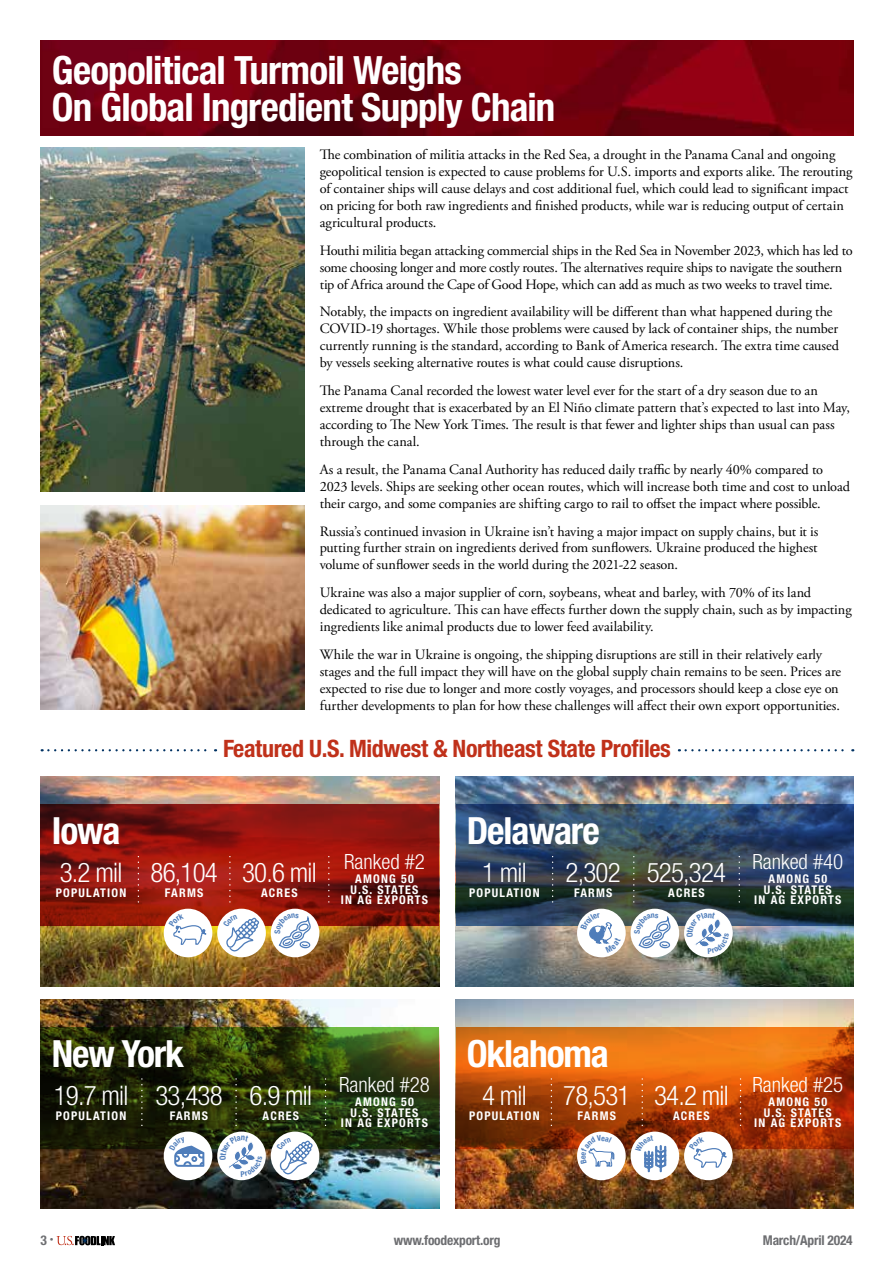
<style>
.page{position:relative;width:894px;height:1263px;background:#fff}
.page>*{position:absolute;margin:0;border:0;box-sizing:border-box;transform-origin:0 0}
.t1{font:700 condensed 39px/37.5px "Helvetica Neue LT Std";letter-spacing:-.02em;color:#fff}
.t2{font:700 condensed 37.5px "Helvetica Neue LT Std";letter-spacing:-.03em;color:#fff}
.t3{font:300 condensed 27px "Helvetica Neue LT Std";letter-spacing:-.03em;color:#fff}
.t4{font:700 condensed 24px "Helvetica Neue LT Std";letter-spacing:-.015em;color:#c0311a}
.t5{font:300 condensed 21px "Helvetica Neue LT Std";color:#fff}
.t6{font:14.25px/17px "Adobe Garamond Pro";letter-spacing:-.005em;color:#000}
.t7{font:700 condensed 13.5px "Helvetica Neue LT Std";letter-spacing:-.015em;color:#6d6e71}
.t8{font:700 condensed 12px/10.5px "Helvetica Neue LT Std";letter-spacing:.1em;color:#fff;text-align:center}
</style>
<div class="page">
<svg style="left:56px;top:1235px;width:59px;height:10px"></svg>
<img style="left:41px;top:40px;width:812px;height:95px">
<img style="left:455px;top:999px;width:398px;height:210px">
<svg style="left:455px;top:1026px;width:398px;height:122px;background:#c1530d"></svg>
<img style="left:40px;top:777px;width:399px;height:209px">
<svg style="left:40px;top:804px;width:399px;height:121px;background:#8c150e"></svg>
<div style="left:630px;top:1131px;width:49px;height:49px;background:#fff;border-radius:50%"></div>
<div style="left:577px;top:1131px;width:48px;height:49px;background:#fff;border-radius:50%"></div>
<div style="left:683px;top:1131px;width:49px;height:49px;background:#fff;border-radius:50%"></div>
<img style="left:455px;top:777px;width:398px;height:209px">
<svg style="left:455px;top:804px;width:398px;height:121px;background:#2e4356"></svg>
<img style="left:40px;top:999px;width:399px;height:210px">
<svg style="left:40px;top:1026px;width:399px;height:122px;background:#27340c"></svg>
<svg style="left:141px;top:1079px;width:1px;height:47px"></svg>
<svg style="left:235px;top:1079px;width:2px;height:47px"></svg>
<svg style="left:325px;top:1079px;width:1px;height:47px"></svg>
<svg style="left:217px;top:1131px;width:49px;height:49px"></svg>
<svg style="left:683px;top:908px;width:49px;height:49px"></svg>
<div style="left:164px;top:1131px;width:48px;height:49px;background:#fff;border-radius:50%"></div>
<svg style="left:270px;top:1131px;width:49px;height:49px"></svg>
<div style="left:217px;top:908px;width:49px;height:49px;background:#fff;border-radius:50%"></div>
<svg style="left:550px;top:1079px;width:2px;height:47px"></svg>
<svg style="left:641px;top:1079px;width:1px;height:47px"></svg>
<svg style="left:739px;top:1079px;width:2px;height:47px"></svg>
<div style="left:164px;top:908px;width:48px;height:49px;background:#fff;border-radius:50%"></div>
<svg style="left:138px;top:856px;width:1px;height:47px"></svg>
<svg style="left:229px;top:856px;width:1px;height:47px"></svg>
<svg style="left:328px;top:856px;width:1px;height:47px"></svg>
<svg style="left:551px;top:856px;width:2px;height:47px"></svg>
<svg style="left:633px;top:856px;width:1px;height:47px"></svg>
<svg style="left:738px;top:856px;width:1px;height:47px"></svg>
<div style="left:270px;top:908px;width:49px;height:49px;background:#fff;border-radius:50%"></div>
<div style="left:630px;top:908px;width:49px;height:49px;background:#fff;border-radius:50%"></div>
<div style="left:577px;top:908px;width:48px;height:49px;background:#fff;border-radius:50%"></div>
<svg style="left:42px;top:749px;width:174px;height:2px"></svg>
<svg style="left:685px;top:749px;width:168px;height:2px"></svg>
<img style="left:40px;top:147px;width:264px;height:345px">
<img style="left:40px;top:505px;width:264px;height:204px">
<svg style="left:634px;top:1135px;width:32px;height:37px"></svg>
<svg style="left:580px;top:1135px;width:34px;height:49px"></svg>
<svg style="left:688px;top:1135px;width:39px;height:33px"></svg>
<svg style="left:220px;top:1135px;width:42px;height:41px"></svg>
<svg style="left:686px;top:912px;width:42px;height:41px"></svg>
<svg style="left:169px;top:1136px;width:35px;height:30px"></svg>
<svg style="left:276px;top:1137px;width:38px;height:39px"></svg>
<svg style="left:223px;top:914px;width:37px;height:39px"></svg>
<svg style="left:169px;top:912px;width:38px;height:33px"></svg>
<svg style="left:274px;top:913px;width:36px;height:39px"></svg>
<svg style="left:634px;top:913px;width:36px;height:39px"></svg>
<svg style="left:580px;top:908px;width:40px;height:72px"></svg>
<h1 class="t1" style="left:52px;top:51px;width:504px">Geopolitical Turmoil Weighs<br>On Global Ingredient Supply Chain</h1>
<p class="t6" style="left:319px;top:146px;width:534px">The combination of militia attacks in the Red Sea, a drought in the Panama Canal and ongoing geopolitical tension is expected to cause problems for U.S. imports and exports alike. The rerouting of container ships will cause delays and cost additional fuel, which could lead to significant impact on pricing for both raw ingredients and finished products, while war is reducing output of certain agricultural products.</p>
<p class="t6" style="left:319px;top:242px;width:534px">Houthi militia began attacking commercial ships in the Red Sea in November 2023, which has led to some choosing longer and more costly routes. The alternatives require ships to navigate the southern tip of Africa around the Cape of Good Hope, which can add as much as two weeks to travel time.</p>
<p class="t6" style="left:319px;top:304px;width:520px">Notably, the impacts on ingredient availability will be different than what happened during the COVID-19 shortages. While those problems were caused by lack of container ships, the number currently running is the standard, according to Bank of America research. The extra time caused by vessels seeking alternative routes is what could cause disruptions.</p>
<p class="t6" style="left:319px;top:382px;width:531px">The Panama Canal recorded the lowest water level ever for the start of a dry season due to an extreme drought that is exacerbated by an El Niño climate pattern that’s expected to last into May, according to The New York Times. The result is that fewer and lighter ships than usual can pass through the canal.</p>
<p class="t6" style="left:319px;top:461px;width:531px">As a result, the Panama Canal Authority has reduced daily traffic by nearly 40% compared to<br>2023 levels. Ships are seeking other ocean routes, which will increase both time and cost to unload their cargo, and some companies are shifting cargo to rail to offset the impact where possible.</p>
<p class="t6" style="left:319px;top:523px;width:500px;text-align:justify">Russia’s continued invasion in Ukraine isn’t having a major impact on supply chains, but it is putting further strain on ingredients derived from sunflowers. Ukraine produced the highest volume of sunflower seeds in the world during the 2021-22 season.</p>
<p class="t6" style="left:319px;top:585px;width:533px">Ukraine was also a major supplier of corn, soybeans, wheat and barley, with 70% of its land dedicated to agriculture. This can have effects further down the supply chain, such as by impacting ingredients like animal products due to lower feed availability.</p>
<p class="t6" style="left:319px;top:646px;width:522px">While the war in Ukraine is ongoing, the shipping disruptions are still in their relatively early stages and the full impact they will have on the global supply chain remains to be seen. Prices are expected to rise due to longer and more costly voyages, and processors should keep a close eye on further developments to plan for how these challenges will affect their own export opportunities.</p>
<h3 class="t4" style="left:223px;top:733px;width:449px">Featured U.S. Midwest &amp; Northeast State Profiles</h3>
<h2 class="t2" style="left:52px;top:808px;width:70px">Iowa</h2>
<h2 class="t2" style="left:466px;top:808px;width:134px">Delaware</h2>
<h3 class="t3" style="left:60px;top:856px;width:64px">3.2 mil</h3>
<p class="t8" style="left:56px;top:887px;width:72px">POPULATION</p>
<h3 class="t3" style="left:150px;top:856px;width:69px">86,104</h3>
<p class="t8" style="left:165px;top:887px;width:40px">FARMS</p>
<h3 class="t3" style="left:242px;top:856px;width:76px">30.6 mil</h3>
<p class="t8" style="left:261px;top:887px;width:38px">ACRES</p>
<h3 class="t5" style="left:344px;top:849px;width:82px">Ranked #2</h3>
<p class="t8" style="left:341px;top:873px;width:89px">AMONG 50<br>U.S. STATES<br>IN AG EXPORTS</p>
<h3 class="t3" style="left:482px;top:856px;width:46px">1 mil</h3>
<p class="t8" style="left:469px;top:887px;width:72px">POPULATION</p>
<h3 class="t3" style="left:565px;top:856px;width:57px">2,302</h3>
<p class="t8" style="left:573px;top:887px;width:40px">FARMS</p>
<h3 class="t3" style="left:646px;top:856px;width:81px">525,324</h3>
<p class="t8" style="left:668px;top:887px;width:38px">ACRES</p>
<h3 class="t5" style="left:752px;top:849px;width:92px">Ranked #40</h3>
<p class="t8" style="left:754px;top:873px;width:89px">AMONG 50<br>U.S. STATES<br>IN AG EXPORTS</p>
<h2 class="t2" style="left:52px;top:1031px;width:134px">New York</h2>
<h2 class="t2" style="left:466px;top:1031px;width:143px">Oklahoma</h2>
<h3 class="t3" style="left:155px;top:1079px;width:69px">33,438</h3>
<p class="t8" style="left:170px;top:1109px;width:40px">FARMS</p>
<h3 class="t5" style="left:339px;top:1072px;width:92px">Ranked #28</h3>
<p class="t8" style="left:341px;top:1096px;width:89px">AMONG 50<br>U.S. STATES<br>IN AG EXPORTS</p>
<h3 class="t3" style="left:249px;top:1079px;width:64px">6.9 mil</h3>
<p class="t8" style="left:262px;top:1109px;width:38px">ACRES</p>
<h3 class="t3" style="left:54px;top:1079px;width:76px">19.7 mil</h3>
<p class="t8" style="left:56px;top:1109px;width:72px">POPULATION</p>
<h3 class="t3" style="left:482px;top:1079px;width:46px">4 mil</h3>
<p class="t8" style="left:469px;top:1109px;width:72px">POPULATION</p>
<h3 class="t3" style="left:563px;top:1079px;width:69px">78,531</h3>
<p class="t8" style="left:577px;top:1109px;width:40px">FARMS</p>
<h3 class="t3" style="left:653px;top:1079px;width:76px">34.2 mil</h3>
<p class="t8" style="left:672px;top:1109px;width:38px">ACRES</p>
<h3 class="t5" style="left:752px;top:1072px;width:92px">Ranked #25</h3>
<p class="t8" style="left:754px;top:1096px;width:89px">AMONG 50<br>U.S. STATES<br>IN AG EXPORTS</p>
<p class="t7" style="left:40px;top:1232px;width:15px">3 <sup>•</sup></p>
<p class="t7" style="left:393px;top:1232px;width:108px">www.foodexport.org</p>
<p class="t7" style="left:762px;top:1232px;width:91px">March/April 2024</p>
</div>
